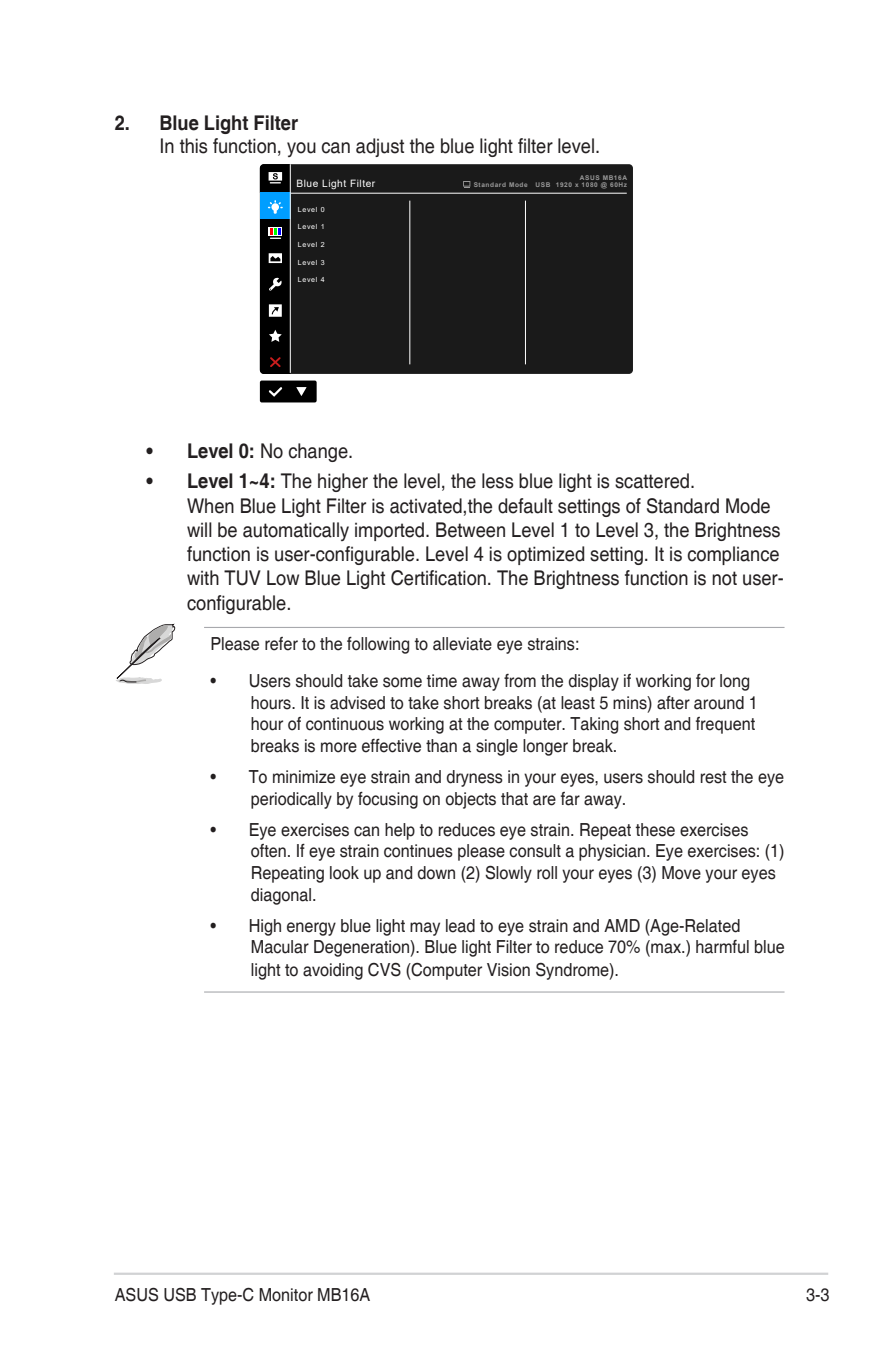
<style>
.page{position:relative;width:893px;height:1346px;background:#fff}
.page>*{position:absolute;margin:0;border:0;box-sizing:border-box;transform-origin:0 0}
.List{font:20.25px/24.3px "Helvetica";color:#231f20;scale:.9 1}
.t1{font:700 20.25px "Helvetica";color:#231f20;scale:.9 1}
.Message_first{font:18px/21.6px "Helvetica";color:#231f20;scale:.9 1}
.t2{font:10.12px "Arial";letter-spacing:.05em;color:#fff}
.t3{font:6.98px "Arial";letter-spacing:.1em;color:#fff}
.t4{font:700 6.52px/7.4px "Arial";letter-spacing:.09em;color:#999;text-align:right}
.s1{font-weight:700}
</style>
<div class="page">
<hr style="left:114px;top:1272px;width:714px;height:3px;background:#d1d2d4">
<hr style="left:204px;top:627px;width:580px;height:1px;background:#a8a9ad">
<hr style="left:204px;top:991px;width:580px;height:1px;background:#a8a9ad">
<div style="left:260px;top:380px;width:57px;height:22px;background:#000;border-radius:2px"></div>
<svg style="left:268px;top:387px;width:15px;height:10px"></svg>
<svg style="left:296px;top:387px;width:11px;height:9px"></svg>
<div style="left:291px;top:164px;width:342px;height:210px;background:#1a1a1a"></div>
<svg style="left:260px;top:164px;width:31px;height:210px;background:#1d2e39"></svg>
<hr style="left:291px;top:193px;width:336px;height:1px;background:#fff">
<hr style="left:409px;top:201px;width:1px;height:163px;background:#fff">
<hr style="left:525px;top:201px;width:1px;height:163px;background:#fff">
<hr style="left:290px;top:164px;width:1px;height:209px;background:#fff">
<svg style="left:463px;top:181px;width:7px;height:6px"></svg>
<svg style="left:464px;top:182px;width:6px;height:7px"></svg>
<svg style="left:116px;top:624px;width:59px;height:60px"></svg>
<p class="t1" style="left:115px;top:110px;width:205px">2. Blue Light Filter</p>
<p class="List" style="left:159px;top:135px;width:491px">In this function, you can adjust the blue light filter level.</p>
<p class="t2" style="left:296px;top:177px;width:80px">Blue Light Filter</p>
<p class="t4" style="left:474px;top:174px;width:155px">ASUS MB16A<br>Standard Mode USB 1920 x 1080 @ 60Hz</p>
<p class="t3" style="left:298px;top:204px;width:29px">Level 0</p>
<p class="t3" style="left:298px;top:222px;width:29px">Level 1</p>
<p class="t3" style="left:298px;top:240px;width:29px">Level 2</p>
<p class="t3" style="left:298px;top:258px;width:29px">Level 3</p>
<p class="t3" style="left:298px;top:275px;width:29px">Level 4</p>
<p class="List" style="left:147px;top:439px;width:231px"><span class="s1">• Level 0:</span> No change.</p>
<p class="List" style="left:187px;top:470px;width:664px;text-indent:-40px"><span class="s1">• Level 1~4:</span> The higher the level, the less blue light is scattered.<br>When Blue Light Filter is activated,the default settings of Standard Mode will be automatically imported. Between Level 1 to Level 3, the Brightness function is user-configurable. Level 4 is optimized setting. It is compliance with TUV Low Blue Light Certification. The Brightness function is not user&shy;configurable.</p>
<p class="Message_first" style="left:210px;top:633px;width:412px">Please refer to the following to alleviate eye strains:</p>
<p class="Message_first" style="left:251px;top:670px;width:565px;text-indent:-40px">• Users should take some time away from the display if working for long hours. It is advised to take short breaks (at least 5 mins) after around 1 hour of continuous working at the computer. Taking short and frequent breaks is more effective than a single longer break.</p>
<p class="Message_first" style="left:251px;top:766px;width:594px;text-indent:-40px">• To minimize eye strain and dryness in your eyes, users should rest the eye periodically by focusing on objects that are far away.</p>
<p class="Message_first" style="left:251px;top:819px;width:594px;text-indent:-40px">• Eye exercises can help to reduces eye strain. Repeat these exercises often. If eye strain continues please consult a physician. Eye exercises: (1)<br>Repeating look up and down (2) Slowly roll your eyes (3) Move your eyes diagonal.</p>
<p class="Message_first" style="left:251px;top:915px;width:595px;text-indent:-40px">• High energy blue light may lead to eye strain and AMD (Age-Related<br>Macular Degeneration). Blue light Filter to reduce 70% (max.) harmful blue light to avoiding CVS (Computer Vision Syndrome).</p>
<p class="Message_first" style="left:115px;top:1284px;width:286px">ASUS USB Type-C Monitor MB16A</p>
<p class="Message_first" style="left:806px;top:1284px;width:28px">3-3</p>
</div>
